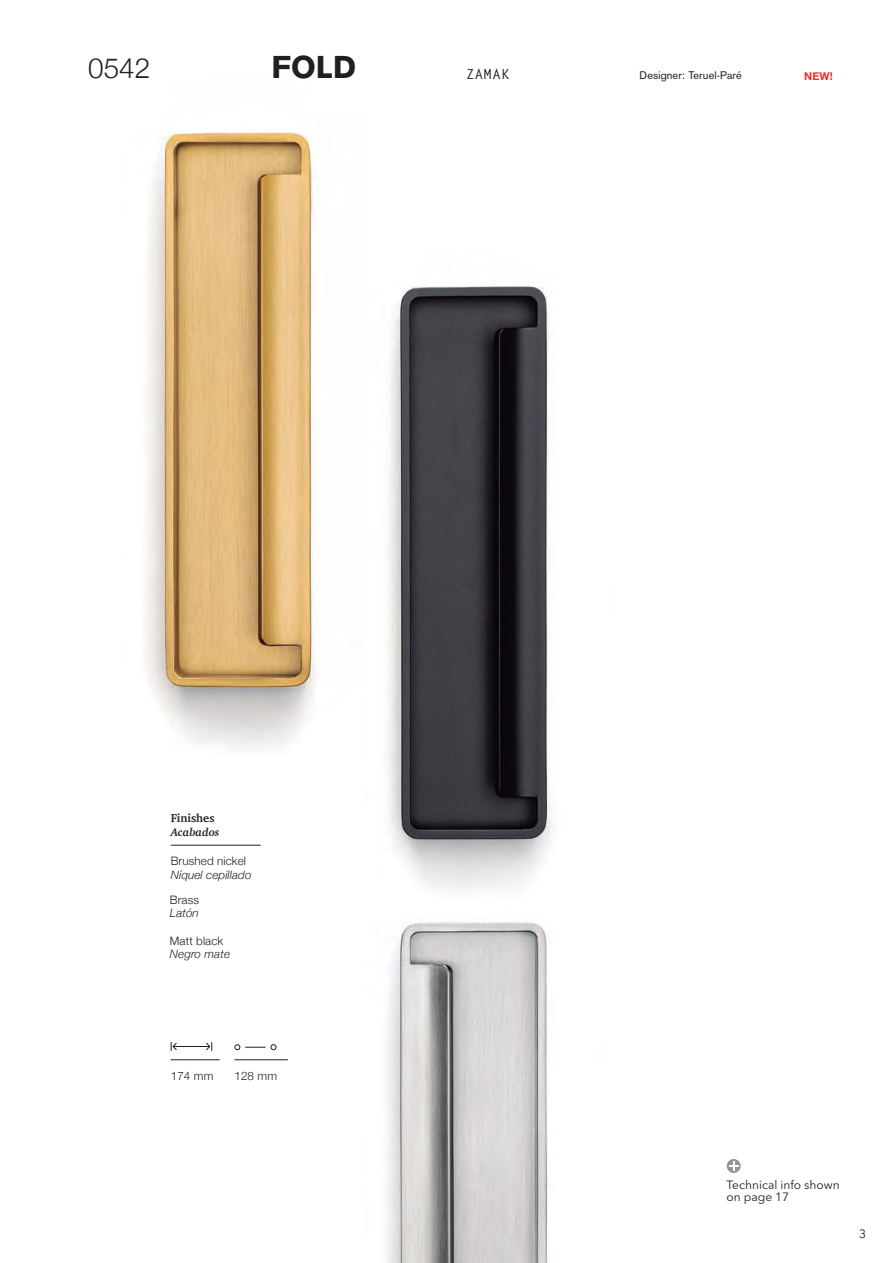
<style>
.page{position:relative;width:893px;height:1263px;background:#fff}
.page>*{position:absolute;margin:0;border:0;box-sizing:border-box;transform-origin:0 0}
.t1{font:900 31.05px "Akzidenz Grotesk";color:#231f20}
.t2{font:300 27.9px "Helvetica Neue";color:#231f20}
.t3{font:700 13.95px "Letter Gothic Std";letter-spacing:.03em;color:#231f20}
.t4{font:12px/12px "Avenir Next LT Pro";color:#231f20}
.t5{font:300 11.7px "Helvetica Neue";letter-spacing:.01em;color:#231f20}
.t6{font:italic 300 11.7px "Helvetica Neue";letter-spacing:.01em;color:#231f20}
.t7{font:700 11.7px "Charter";color:#231f20}
.t8{font:italic 700 11.25px "Charter";color:#231f20}
.t9{font:10.8px "Akzidenz Grotesk";letter-spacing:.01em;color:#231f20}
.t10{font:700 10.8px "Helvetica Neue";color:#ee2d29}
</style>
<div class="page">
<img style="left:146px;top:132px;width:594px;height:1131px">
<hr style="left:171px;top:845px;width:90px;height:1px;background:#231f20">
<svg style="left:727px;top:1159px;width:14px;height:14px"></svg>
<svg style="left:729px;top:1161px;width:9px;height:9px"></svg>
<hr style="left:171px;top:1059px;width:49px;height:1px;background:#231f20">
<hr style="left:234px;top:1059px;width:54px;height:1px;background:#231f20">
<hr style="left:173px;top:1046px;width:36px;height:1px;background:#231f20">
<svg style="left:171px;top:1042px;width:6px;height:9px"></svg>
<svg style="left:205px;top:1042px;width:7px;height:9px"></svg>
<svg style="left:271px;top:1044px;width:5px;height:6px"></svg>
<svg style="left:234px;top:1044px;width:31px;height:6px"></svg>
<div style="left:611px;top:89px;width:282px;height:1059px;background:#fff"></div>
<h2 class="t2" style="left:88px;top:46px;width:64px">0542</h2>
<h1 class="t1" style="left:272px;top:49px;width:86px">FOLD</h1>
<p class="t3" style="left:466px;top:65px;width:45px">ZAMAK</p>
<p class="t9" style="left:640px;top:69px;width:104px">Designer: Teruel-Paré</p>
<p class="t10" style="left:804px;top:68px;width:30px">NEW!</p>
<p class="t7" style="left:171px;top:808px;width:45px">Finishes</p>
<p class="t8" style="left:171px;top:823px;width:50px">Acabados</p>
<p class="t5" style="left:171px;top:851px;width:77px">Brushed nickel</p>
<p class="t6" style="left:171px;top:865px;width:82px">Níquel cepillado</p>
<p class="t5" style="left:170px;top:890px;width:31px">Brass</p>
<p class="t6" style="left:170px;top:904px;width:30px">Latón</p>
<p class="t5" style="left:170px;top:931px;width:55px">Matt black</p>
<p class="t6" style="left:170px;top:945px;width:62px">Negro mate</p>
<p class="t5" style="left:171px;top:1066px;width:44px">174 mm</p>
<p class="t5" style="left:234px;top:1066px;width:44px">128 mm</p>
<p class="t4" style="left:726px;top:1179px;width:115px">Technical info shown on page 17</p>
<p class="t4" style="left:859px;top:1228px;width:8px">3</p>
</div>
